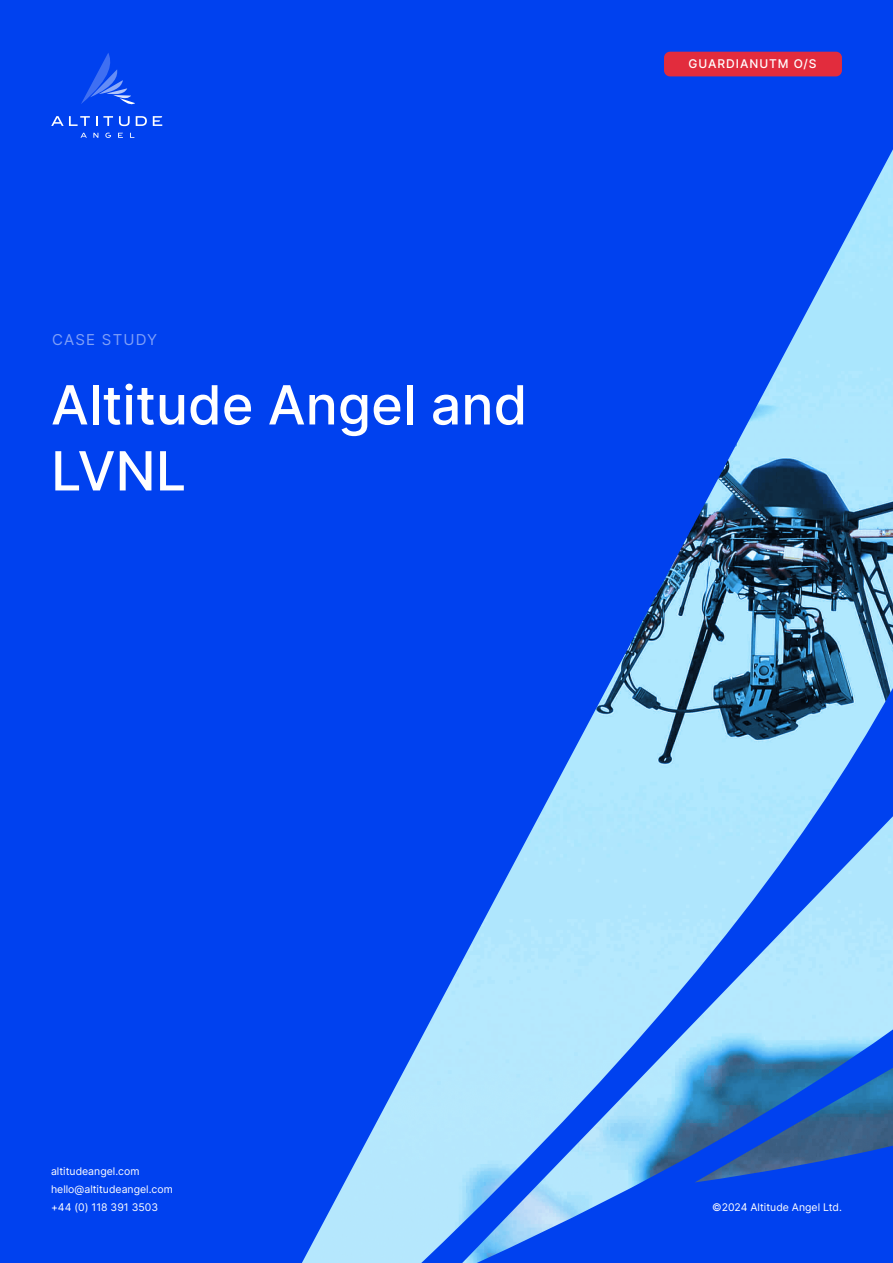
<style>
.page{position:relative;width:893px;height:1263px;background:#0041ef}
.page>*{position:absolute;margin:0;border:0;box-sizing:border-box;transform-origin:0 0}
.t1{font:500 54px/66px "Inter";color:#fff}
.t2{font:15px "Inter";letter-spacing:.08em;color:#fff}
.t3{font:500 12px "Inter";letter-spacing:.08em;color:#fff}
.t4{font:10.5px/18px "Inter";color:#fff}
</style>
<div class="page">
<img style="left:302px;top:149px;width:591px;height:1114px">
<div style="left:664px;top:52px;width:178px;height:24px;background:#e22c3d;border-radius:6px"></div>
<svg style="left:119px;top:116px;width:11px;height:10px"></svg>
<svg style="left:136px;top:116px;width:11px;height:10px"></svg>
<svg style="left:153px;top:116px;width:9px;height:10px"></svg>
<svg style="left:96px;top:116px;width:17px;height:10px"></svg>
<svg style="left:51px;top:116px;width:39px;height:10px"></svg>
<svg style="left:118px;top:133px;width:5px;height:5px"></svg>
<svg style="left:93px;top:133px;width:5px;height:5px"></svg>
<svg style="left:80px;top:133px;width:7px;height:5px"></svg>
<svg style="left:105px;top:133px;width:6px;height:5px"></svg>
<svg style="left:81px;top:53px;width:54px;height:52px"></svg>
<h2 class="t2" style="left:52px;top:329px;width:107px">CASE STUDY</h2>
<h1 class="t1" style="left:51px;top:371px;width:478px">Altitude Angel and<br>LVNL</h1>
<p class="t3" style="left:688px;top:55px;width:130px">GUARDIANUTM O/S</p>
<p class="t4" style="left:51px;top:1161px;width:123px">altitudeangel.com hello@altitudeangel.com +44 (0) 118 391 3503</p>
<p class="t4" style="left:712px;top:1197px;width:131px">©2024 Altitude Angel Ltd.</p>
</div>
